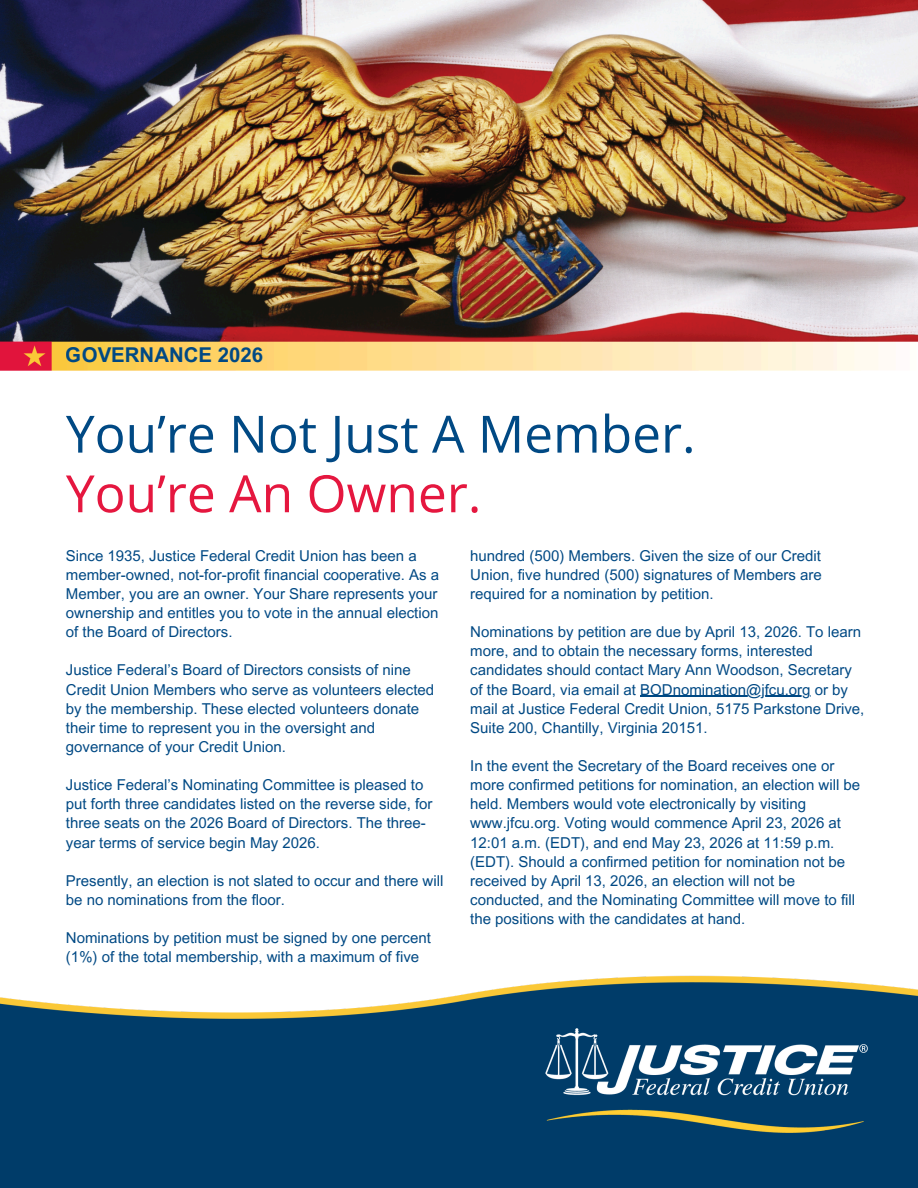
<style>
.page{position:relative;width:918px;height:1188px;background:#fff}
.page>*{position:absolute;margin:0;border:0;box-sizing:border-box;transform-origin:0 0}
.t1{font:51.45px/59.7px "Open Sans";color:#004984}
.t2{font:700 20.4px "Arial MT Pro";color:#004984}
.t3{font:15px/19.2px "Arial MT Pro";color:#004984}
.s1{color:#e5173f}
</style>
<div class="page">
<img style="left:0;top:975px;width:918px;height:213px">
<img style="left:0;top:0;width:918px;height:370px">
<img style="left:545px;top:1029px;width:322px;height:103px">
<hr style="left:640px;top:696px;width:171px;height:1px;background:#004984">
<h2 class="t2" style="left:66px;top:347px;width:199px">GOVERNANCE 2026</h2>
<h1 class="t1" style="left:66px;top:403px;width:631px">You’re Not Just A Member.<br><span class="s1">You’re An Owner.</span></h1>
<p class="t3" style="left:66px;top:548px;width:375px">Since 1935, Justice Federal Credit Union has been a member-owned, not-for-profit financial cooperative. As a Member, you are an owner. Your Share represents your ownership and entitles you to vote in the annual election of the Board of Directors.</p>
<p class="t3" style="left:66px;top:662px;width:370px">Justice Federal’s Board of Directors consists of nine Credit Union Members who serve as volunteers elected by the membership. These elected volunteers donate their time to represent you in the oversight and governance of your Credit Union.</p>
<p class="t3" style="left:66px;top:777px;width:368px">Justice Federal’s Nominating Committee is pleased to put forth three candidates listed on the reverse side, for three seats on the 2026 Board of Directors. The three&shy;year terms of service begin May 2026.</p>
<p class="t3" style="left:66px;top:873px;width:379px">Presently, an election is not slated to occur and there will be no nominations from the floor.</p>
<p class="t3" style="left:66px;top:930px;width:367px">Nominations by petition must be signed by one percent (1%) of the total membership, with a maximum of five</p>
<p class="t3" style="left:470px;top:548px;width:353px;text-align:justify">hundred (500) Members. Given the size of our Credit Union, five hundred (500) signatures of Members are required for a nomination by petition.</p>
<p class="t3" style="left:470px;top:624px;width:396px">Nominations by petition are due by April 13, 2026. To learn more, and to obtain the necessary forms, interested candidates should contact Mary Ann Woodson, Secretary of the Board, via email at BODnomination@jfcu.org or by mail at Justice Federal Credit Union, 5175 Parkstone Drive, Suite 200, Chantilly, Virginia 20151.</p>
<p class="t3" style="left:470px;top:758px;width:391px">In the event the Secretary of the Board receives one or more confirmed petitions for nomination, an election will be held. Members would vote electronically by visiting www.jfcu.org. Voting would commence April 23, 2026 at 12:01 a.m. (EDT), and end May 23, 2026 at 11:59 p.m. (EDT). Should a confirmed petition for nomination not be received by April 13, 2026, an election will not be conducted, and the Nominating Committee will move to fill the positions with the candidates at hand.</p>
</div>
